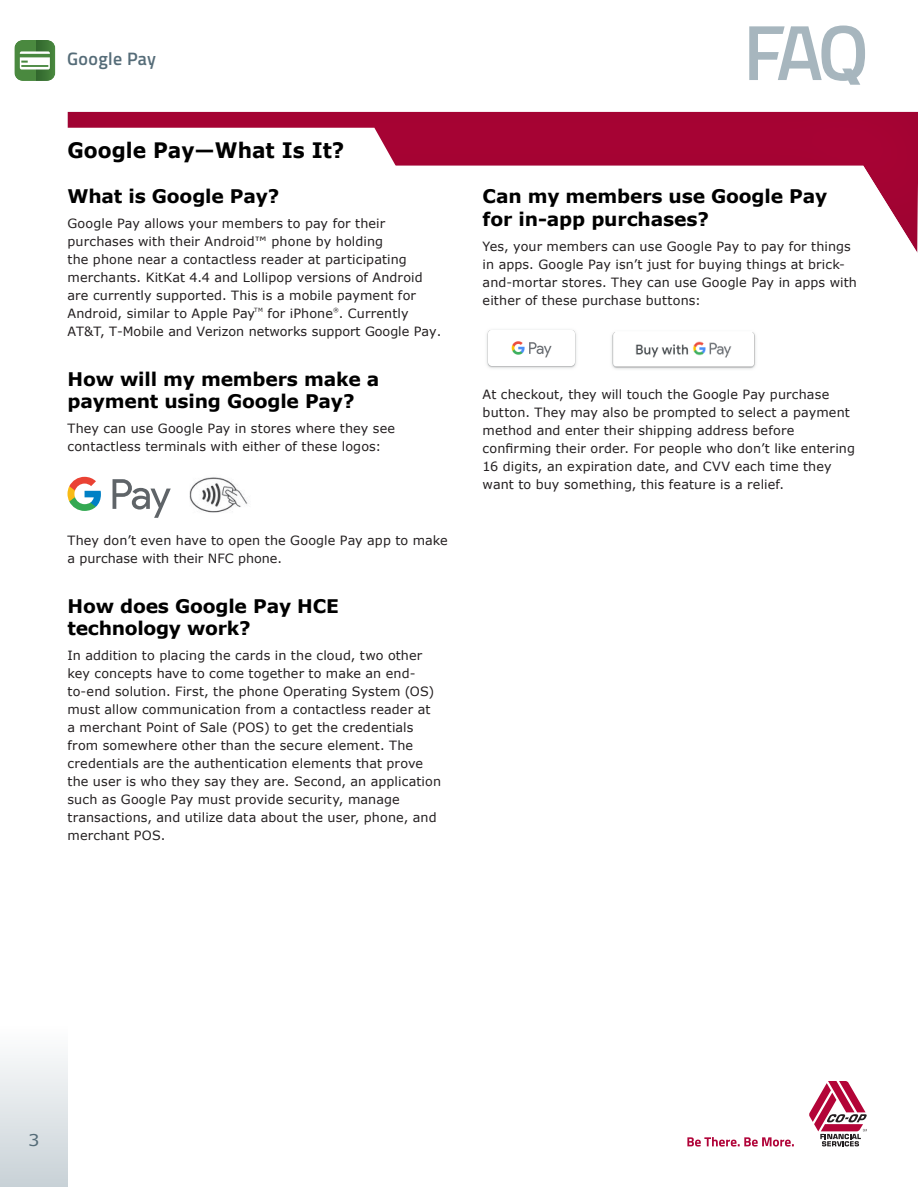
<style>
.page{position:relative;width:918px;height:1188px;background:#fff}
.page>*{position:absolute;margin:0;border:0;box-sizing:border-box;transform-origin:0 0}
.t1{font:700 21.3px "Verdana";color:#000;scale:.95 1}
.t2{font:700 18.75px/22.5px "Verdana";letter-spacing:-.01em;color:#000}
.t3{font:600 18px "Titillium Web";letter-spacing:.02em;color:#556c78}
.t4{font:16.2px "Verdana";color:#556c78;scale:1.11 1}
.t5{font:12.75px/18px "Verdana";letter-spacing:.01em;color:#231f20}
.t6{font:5.7px "Verdana";color:#231f20}
</style>
<div class="page">
<div style="left:0;top:1026px;width:68px;height:161px;background:linear-gradient(to bottom,#fefefe,#c8d1d7)"></div>
<svg style="left:67px;top:111px;width:851px;height:142px"></svg>
<svg style="left:14px;top:40px;width:41px;height:41px"></svg>
<svg style="left:67px;top:128px;width:340px;height:57px"></svg>
<svg style="left:809px;top:1081px;width:58px;height:65px"></svg>
<svg style="left:687px;top:1137px;width:107px;height:10px"></svg>
<svg style="left:749px;top:26px;width:116px;height:59px"></svg>
<img style="left:189px;top:477px;width:59px;height:36px">
<img style="left:486px;top:329px;width:91px;height:40px">
<img style="left:611px;top:332px;width:145px;height:37px">
<svg style="left:113px;top:479px;width:58px;height:39px"></svg>
<svg style="left:68px;top:477px;width:33px;height:34px"></svg>
<h3 class="t3" style="left:67px;top:53px;width:90px">Google Pay</h3>
<h1 class="t1" style="left:68px;top:142px;width:293px">Google Pay—What Is It?</h1>
<h2 class="t2" style="left:68px;top:187px;width:213px">What is Google Pay?</h2>
<p class="t5" style="left:67px;top:216px;width:357px">Google Pay allows your members to pay for their purchases with their Android™ phone by holding<br>the phone near a contactless reader at participating merchants. KitKat 4.4 and Lollipop versions of Android are currently supported. This is a mobile payment for Android, similar to Apple Pay</p>
<p class="t6" style="left:333px;top:307px;width:7px">®</p>
<p class="t5" style="left:67px;top:324px;width:375px">AT&amp;T, T-Mobile and Verizon networks support Google Pay.</p>
<h2 class="t2" style="left:68px;top:369px;width:313px">How will my members make a payment using Google Pay?</h2>
<p class="t5" style="left:68px;top:420px;width:329px">They can use Google Pay in stores where they see contactless terminals with either of these logos:</p>
<p class="t6" style="left:254px;top:307px;width:10px">TM</p>
<p class="t5" style="left:267px;top:306px;width:143px">for iPhone . Currently</p>
<p class="t5" style="left:68px;top:533px;width:382px">They don’t even have to open the Google Pay app to make a purchase with their NFC phone.</p>
<h2 class="t2" style="left:68px;top:596px;width:273px">How does Google Pay HCE technology work?</h2>
<p class="t5" style="left:67px;top:648px;width:375px">In addition to placing the cards in the cloud, two other key concepts have to come together to make an end&shy;to-end solution. First, the phone Operating System (OS) must allow communication from a contactless reader at a merchant Point of Sale (POS) to get the credentials from somewhere other than the secure element. The credentials are the authentication elements that prove the user is who they say they are. Second, an application such as Google Pay must provide security, manage transactions, and utilize data about the user, phone, and merchant POS.</p>
<h2 class="t2" style="left:483px;top:187px;width:346px">Can my members use Google Pay for in-app purchases?</h2>
<p class="t5" style="left:483px;top:238px;width:376px">Yes, your members can use Google Pay to pay for things in apps. Google Pay isn’t just for buying things at brick&shy;and-mortar stores. They can use Google Pay in apps with either of these purchase buttons:</p>
<p class="t5" style="left:483px;top:387px;width:374px">At checkout, they will touch the Google Pay purchase button. They may also be prompted to select a payment method and enter their shipping address before confirming their order. For people who don’t like entering 16 digits, an expiration date, and CVV each time they want to buy something, this feature is a relief.</p>
<p class="t4" style="left:28px;top:1134px;width:12px">3</p>
</div>
